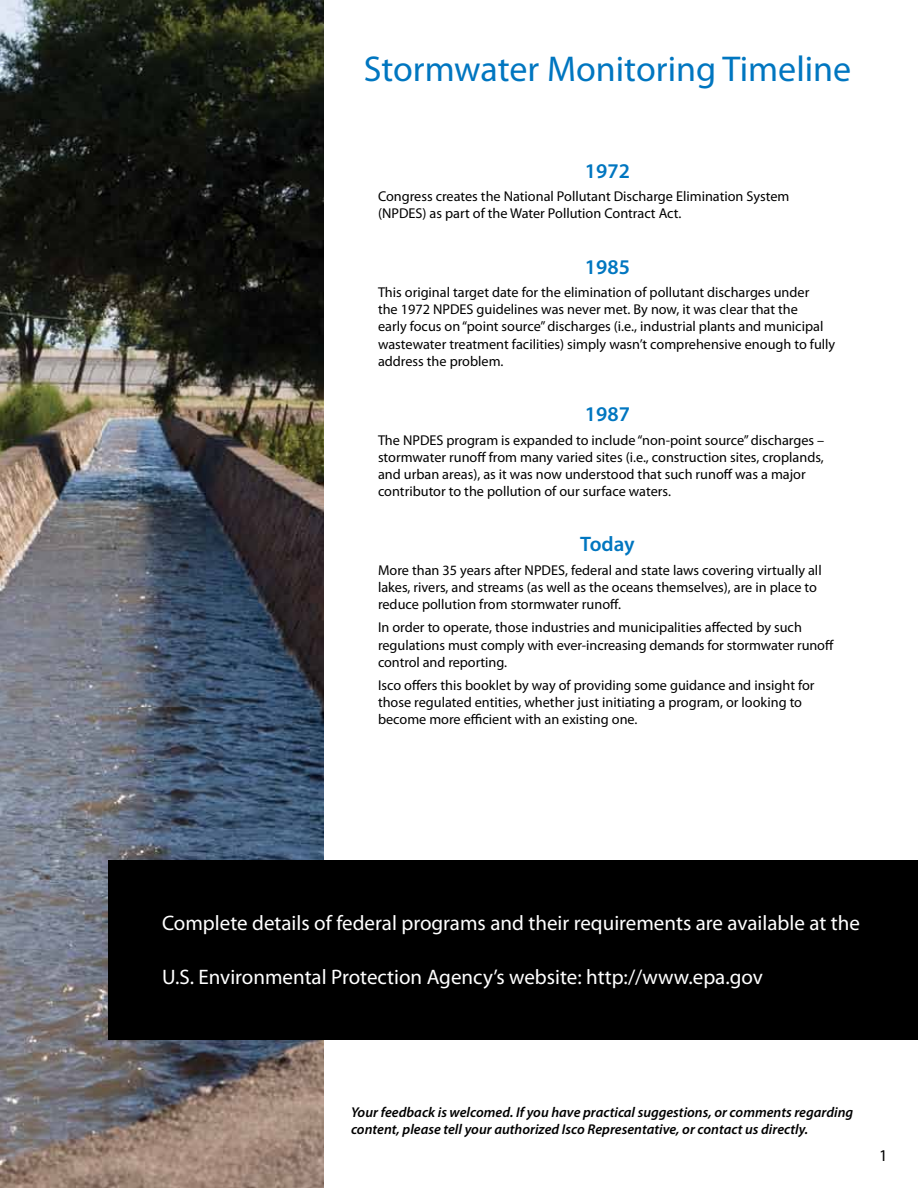
<style>
.page{position:relative;width:918px;height:1188px;background:#fff}
.page>*{position:absolute;margin:0;border:0;box-sizing:border-box;transform-origin:0 0}
.t1{font:36px "Myriad Pro";color:#0076c0}
.t2{font:21px "Myriad Pro";color:#fff}
.t3{font:600 21px "Myriad Pro";color:#0076c0}
.t4{font:16.5px "Myriad Pro";color:#000}
.t5{font:14.25px/17.1px "Myriad Pro";color:#000}
.t6{font:italic 600 14.25px/17.1px "Myriad Pro";color:#000}
</style>
<div class="page">
<img style="left:0;top:0;width:324px;height:1188px">
<div style="left:108px;top:860px;width:810px;height:180px;background:#000"></div>
<h1 class="t1" style="left:364px;top:47px;width:489px">Stormwater Monitoring Timeline</h1>
<h2 class="t3" style="left:585px;top:157px;width:47px">1972</h2>
<p class="t5" style="left:378px;top:188px;width:413px">Congress creates the National Pollutant Discharge Elimination System (NPDES) as part of the Water Pollution Contract Act.</p>
<h2 class="t3" style="left:585px;top:253px;width:47px">1985</h2>
<p class="t5" style="left:378px;top:284px;width:459px">This original target date for the elimination of pollutant discharges under<br>the 1972 NPDES guidelines was never met. By now, it was clear that the<br>early focus on “point source” discharges (i.e., industrial plants and municipal wastewater treatment facilities) simply wasn’t comprehensive enough to fully address the problem.</p>
<h2 class="t3" style="left:585px;top:401px;width:47px">1987</h2>
<p class="t5" style="left:378px;top:431px;width:448px">The NPDES program is expanded to include “non-point source” discharges – stormwater runoff from many varied sites (i.e., construction sites, croplands, and urban areas), as it was now understood that such runoff was a major contributor to the pollution of our surface waters.</p>
<h2 class="t3" style="left:580px;top:531px;width:56px">Today</h2>
<p class="t5" style="left:378px;top:561px;width:445px">More than 35 years after NPDES, federal and state laws covering virtually all lakes, rivers, and streams (as well as the oceans themselves), are in place to reduce pollution from stormwater runoff.</p>
<p class="t5" style="left:378px;top:619px;width:457px">In order to operate, those industries and municipalities affected by such regulations must comply with ever-increasing demands for stormwater runoff control and reporting.</p>
<p class="t5" style="left:378px;top:677px;width:438px">Isco offers this booklet by way of providing some guidance and insight for those regulated entities, whether just initiating a program, or looking to become more efficient with an existing one.</p>
<h2 class="t2" style="left:162px;top:910px;width:700px">Complete details of federal programs and their requirements are available at the</h2>
<h2 class="t2" style="left:162px;top:964px;width:602px">U.S. Environmental Protection Agency’s website: http://www.epa.gov</h2>
<p class="t6" style="left:351px;top:1103px;width:504px">Your feedback is welcomed. If you have practical suggestions, or comments regarding content, please tell your authorized Isco Representative, or contact us directly.</p>
<p class="t4" style="left:879px;top:1146px;width:10px">1</p>
</div>
